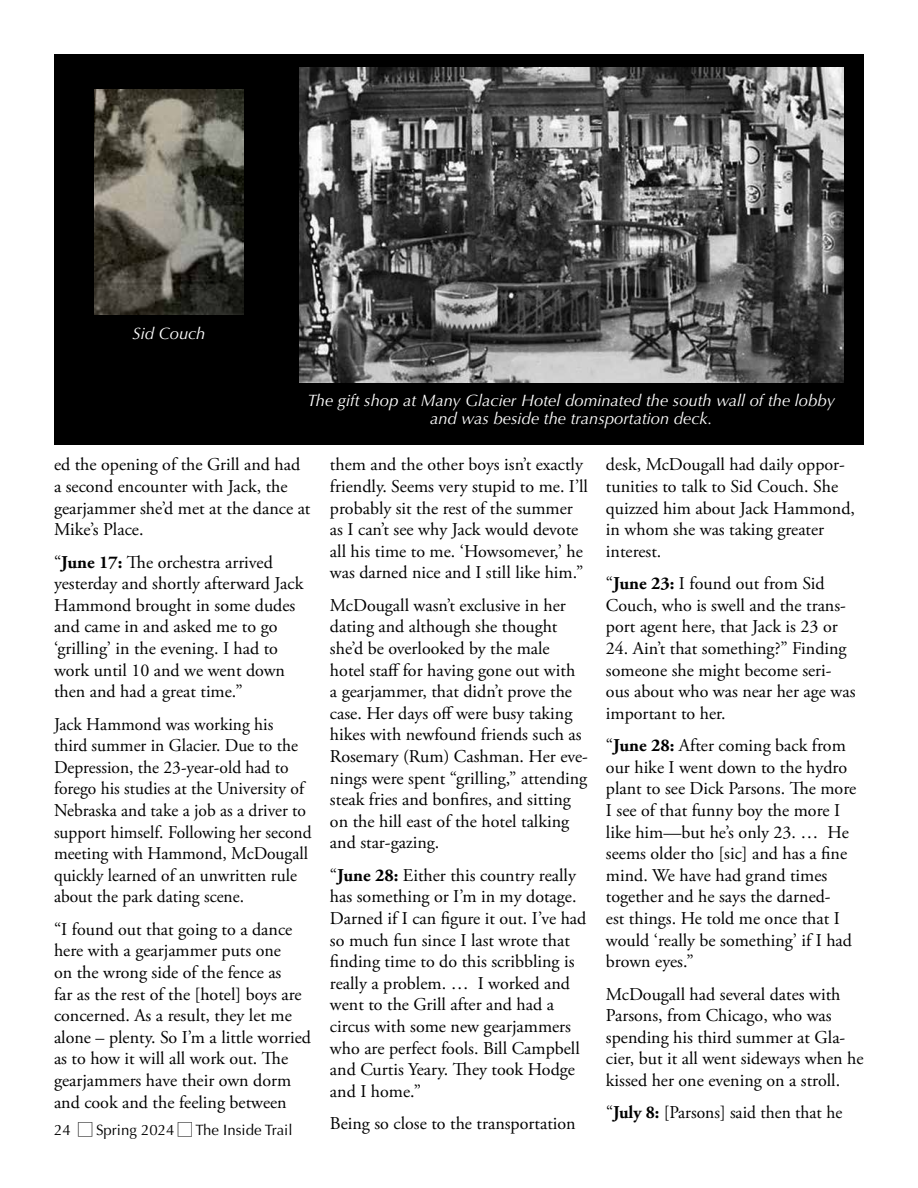
<style>
.page{position:relative;width:918px;height:1188px;background:#fff}
.page>*{position:absolute;margin:0;border:0;box-sizing:border-box;transform-origin:0 0}
.t1{font:18px/21.6px "Adobe Garamond Pro";color:#000}
.t2{font:italic 16.5px/18px "Optima";color:#fff;text-align:center}
.t3{font:15px "Optima";color:#000}
.s1{font-weight:700}
.s2{font-family:"Apple Gothic"}
</style>
<div class="page">
<div style="left:54px;top:54px;width:810px;height:390px;background:#000"></div>
<img style="left:299px;top:68px;width:544px;height:315px">
<img style="left:94px;top:90px;width:149px;height:224px">
<p class="t2" style="left:133px;top:325px;width:74px">Sid Couch</p>
<p class="t2" style="left:308px;top:391px;width:529px">The gift shop at Many Glacier Hotel dominated the south wall of the lobby and was beside the transportation deck.</p>
<p class="t1" style="left:54px;top:455px;width:258px">ed the opening of the Grill and had a second encounter with Jack, the gearjammer she’d met at the dance at<br>Mike’s Place.</p>
<p class="t1" style="left:54px;top:552px;width:251px">“<span class="s1">June 17:</span> The orchestra arrived yesterday and shortly afterward Jack<br>Hammond brought in some dudes and came in and asked me to go ‘grilling’ in the evening. I had to work until 10 and we went down then and had a great time.”</p>
<p class="t1" style="left:54px;top:714px;width:259px">Jack Hammond was working his<br>third summer in Glacier. Due to the Depression, the 23-year-old had to forego his studies at the University of Nebraska and take a job as a driver to support himself. Following her second meeting with Hammond, McDougall quickly learned of an unwritten rule about the park dating scene.</p>
<p class="t1" style="left:54px;top:919px;width:259px">“I found out that going to a dance here with a gearjammer puts one<br>on the wrong side of the fence as<br>far as the rest of the [hotel] boys are concerned. As a result, they let me alone – plenty. So I’m a little worried as to how it will all work out. The gearjammers have their own dorm and cook and the feeling between</p>
<p class="t3" style="left:54px;top:1121px;width:240px">24 <span class="s2">☐</span> Spring 2024 <span class="s2">☐</span> The Inside Trail</p>
<p class="t1" style="left:330px;top:455px;width:259px">them and the other boys isn’t exactly friendly. Seems very stupid to me. I’ll probably sit the rest of the summer as I can’t see why Jack would devote all his time to me. ‘Howsomever,’ he was darned nice and I still like him.”</p>
<p class="t1" style="left:330px;top:595px;width:260px">McDougall wasn’t exclusive in her dating and although she thought she’d be overlooked by the male hotel staff for having gone out with<br>a gearjammer, that didn’t prove the case. Her days off were busy taking hikes with newfound friends such as Rosemary (Rum) Cashman. Her eve&shy;nings were spent “grilling,” attending steak fries and bonfires, and sitting on the hill east of the hotel talking and star-gazing.</p>
<p class="t1" style="left:330px;top:865px;width:258px">“<span class="s1">June 28:</span> Either this country really has something or I’m in my dotage.<br>Darned if I can figure it out. I’ve had so much fun since I last wrote that finding time to do this scribbling is really a problem. … I worked and went to the Grill after and had a circus with some new gearjammers who are perfect fools. Bill Campbell and Curtis Yeary. They took Hodge and I home.”</p>
<p class="t1" style="left:330px;top:1113px;width:247px">Being so close to the transportation</p>
<p class="t1" style="left:606px;top:455px;width:251px">desk, McDougall had daily oppor&shy;tunities to talk to Sid Couch. She quizzed him about Jack Hammond, in whom she was taking greater interest.</p>
<p class="t1" style="left:606px;top:573px;width:242px">“<span class="s1">June 23:</span> I found out from Sid<br>Couch, who is swell and the trans&shy;port agent here, that Jack is 23 or</p>
<p class="t1" style="left:606px;top:638px;width:251px">24. Ain’t that something?” Finding someone she might become seri&shy;ous about who was near her age was important to her.</p>
<p class="t1" style="left:606px;top:735px;width:252px">“<span class="s1">June 28:</span> After coming back from our hike I went down to the hydro plant to see Dick Parsons. The more<br>I see of that funny boy the more I like him—but he’s only 23. … He seems older tho [sic] and has a fine mind. We have had grand times together and he says the darned-<br>est things. He told me once that I would ‘really be something’ if I had brown eyes.”</p>
<p class="t1" style="left:606px;top:984px;width:259px">McDougall had several dates with Parsons, from Chicago, who was spending his third summer at Gla&shy;cier, but it all went sideways when he kissed her one evening on a stroll.</p>
<p class="t1" style="left:606px;top:1103px;width:238px">“<span class="s1">July 8:</span> [Parsons] said then that he</p>
</div>
